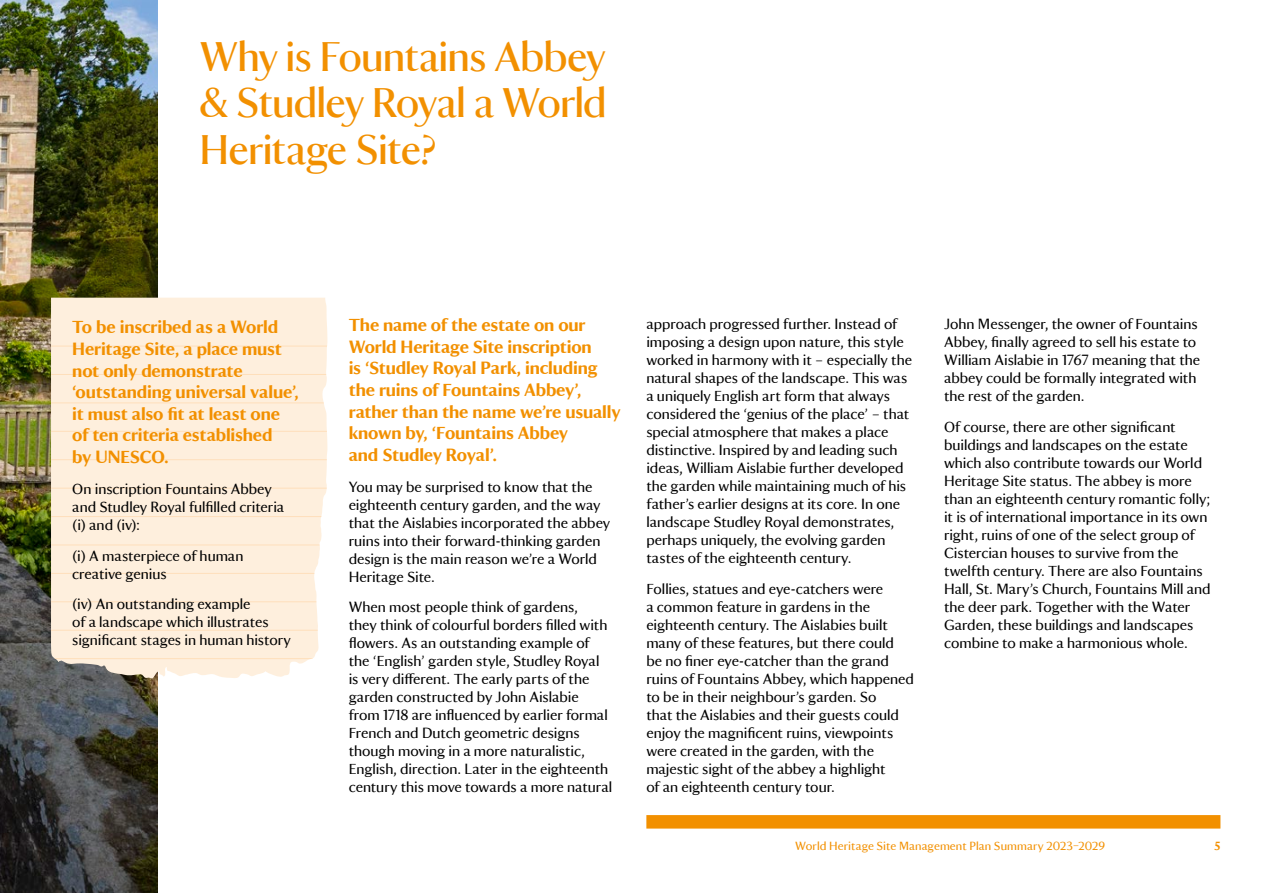
<style>
.page{position:relative;width:1263px;height:893px;background:#fff}
.page>*{position:absolute;margin:0;border:0;box-sizing:border-box;transform-origin:0 0}
.t1{font:42px/46.2px "National Trust Display TT";letter-spacing:-.005em;color:#f29000;text-align:justify}
.t2{font:700 18px/21.6px "National Trust TT";letter-spacing:-.01em;color:#f29000}
.t3{font:15px/18px "National Trust TT";color:#000}
.t4{font:12px "National Trust TT";letter-spacing:.005em;color:#f29000}
.t5{font:700 12px "National Trust TT";color:#f29000}
</style>
<div class="page">
<img style="left:0;top:0;width:157px;height:893px">
<div style="left:646px;top:815px;width:574px;height:14px;background:#f29000"></div>
<div style="left:51px;top:298px;width:276px;height:381px;background:#feefdd"></div>
<hr style="left:51px;top:346px;width:276px;height:1px;background:#fedfbb">
<hr style="left:51px;top:573px;width:276px;height:1px;background:#fedfbb">
<hr style="left:51px;top:459px;width:276px;height:1px;background:#fedfbb">
<hr style="left:51px;top:402px;width:276px;height:1px;background:#fedfbb">
<hr style="left:51px;top:630px;width:276px;height:1px;background:#fedfbb">
<hr style="left:51px;top:516px;width:276px;height:1px;background:#fedfbb">
<hr style="left:51px;top:374px;width:276px;height:1px;background:#fedfbb">
<hr style="left:51px;top:601px;width:276px;height:1px;background:#fedfbb">
<hr style="left:51px;top:488px;width:276px;height:1px;background:#fedfbb">
<hr style="left:51px;top:431px;width:276px;height:1px;background:#fedfbb">
<hr style="left:51px;top:658px;width:276px;height:1px;background:#fedfbb">
<hr style="left:51px;top:545px;width:276px;height:1px;background:#fedfbb">
<h1 class="t1" style="left:200px;top:31px;width:408px">Why is Fountains Abbey &amp; Studley Royal a World Heritage Site?</h1>
<p class="t2" style="left:72px;top:315px;width:228px">To be inscribed as a World<br>Heritage Site, a place must not only demonstrate ‘outstanding universal value’, it must also fit at least one of ten criteria established<br>by UNESCO.</p>
<p class="t3" style="left:72px;top:479px;width:213px">On inscription Fountains Abbey and Studley Royal fulfilled criteria (i) and (iv):</p>
<p class="t3" style="left:72px;top:545px;width:173px">(i) A masterpiece of human creative genius</p>
<p class="t3" style="left:72px;top:594px;width:220px">(iv) An outstanding example<br>of a landscape which illustrates significant stages in human history</p>
<p class="t2" style="left:349px;top:313px;width:273px">The name of the estate on our<br>World Heritage Site inscription<br>is ‘Studley Royal Park, including the ruins of Fountains Abbey’, rather than the name we’re usually known by, ‘Fountains Abbey<br>and Studley Royal’.</p>
<p class="t3" style="left:349px;top:477px;width:263px">You may be surprised to know that the eighteenth century garden, and the way that the Aislabies incorporated the abbey ruins into their forward-thinking garden design is the main reason we’re a World Heritage Site.</p>
<p class="t3" style="left:349px;top:597px;width:265px">When most people think of gardens,<br>they think of colourful borders filled with flowers. As an outstanding example of the ‘English’ garden style, Studley Royal is very different. The early parts of the garden constructed by John Aislabie from 1718 are influenced by earlier formal French and Dutch geometric designs though moving in a more naturalistic, English, direction. Later in the eighteenth century this move towards a more natural</p>
<p class="t3" style="left:646px;top:314px;width:267px">approach progressed further. Instead of imposing a design upon nature, this style worked in harmony with it – especially the natural shapes of the landscape. This was a uniquely English art form that always considered the ‘genius of the place’ – that special atmosphere that makes a place distinctive. Inspired by and leading such ideas, William Aislabie further developed the garden while maintaining much of his father’s earlier designs at its core. In one landscape Studley Royal demonstrates, perhaps uniquely, the evolving garden tastes of the eighteenth century.</p>
<p class="t3" style="left:646px;top:579px;width:269px">Follies, statues and eye-catchers were<br>a common feature in gardens in the eighteenth century. The Aislabies built many of these features, but there could<br>be no finer eye-catcher than the grand ruins of Fountains Abbey, which happened to be in their neighbour’s garden. So<br>that the Aislabies and their guests could enjoy the magnificent ruins, viewpoints were created in the garden, with the majestic sight of the abbey a highlight<br>of an eighteenth century tour.</p>
<p class="t3" style="left:944px;top:314px;width:258px">John Messenger, the owner of Fountains Abbey, finally agreed to sell his estate to William Aislabie in 1767 meaning that the abbey could be formally integrated with the rest of the garden.</p>
<p class="t3" style="left:944px;top:417px;width:268px">Of course, there are other significant buildings and landscapes on the estate which also contribute towards our World Heritage Site status. The abbey is more than an eighteenth century romantic folly; it is of international importance in its own right, ruins of one of the select group of Cistercian houses to survive from the twelfth century. There are also Fountains Hall, St. Mary’s Church, Fountains Mill and the deer park. Together with the Water Garden, these buildings and landscapes combine to make a harmonious whole.</p>
<p class="t4" style="left:795px;top:838px;width:311px">World Heritage Site Management Plan Summary 2023–2029</p>
<p class="t5" style="left:1214px;top:838px;width:7px">5</p>
</div>
